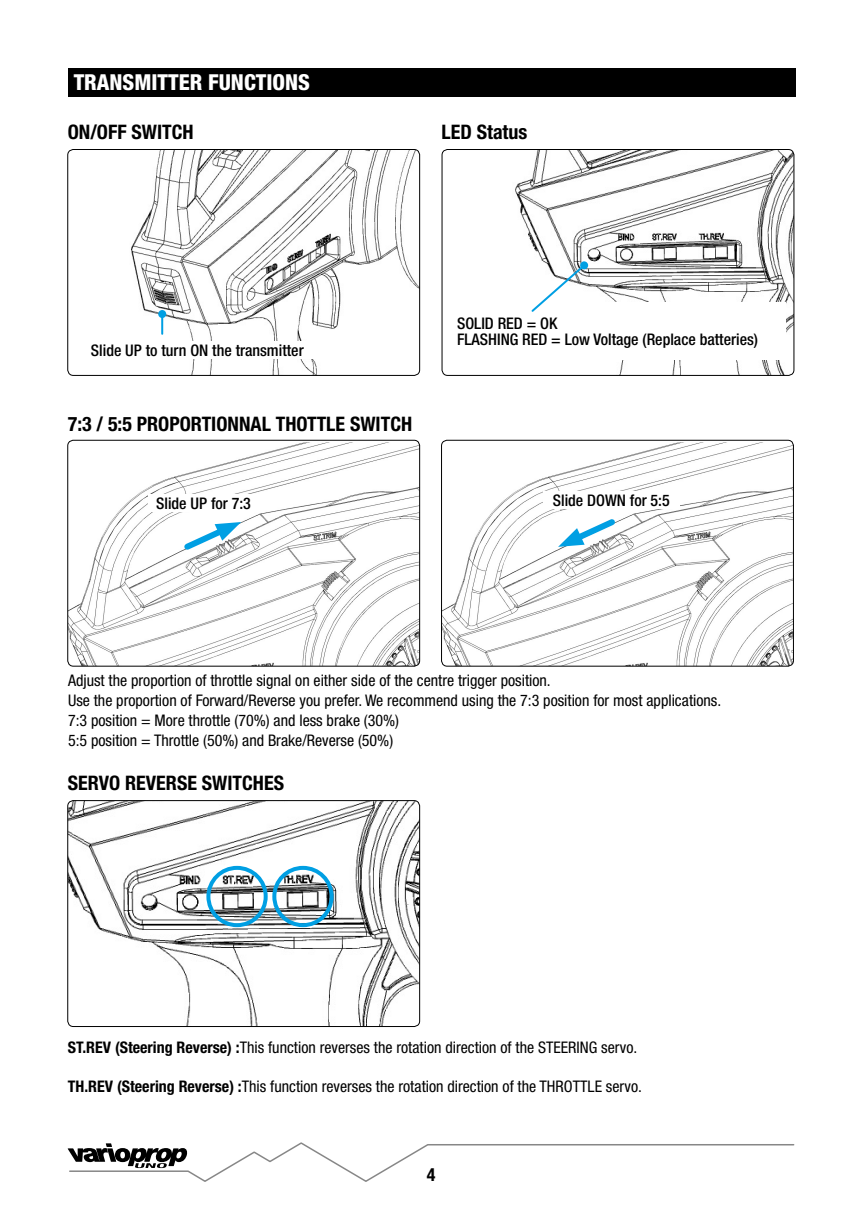
<style>
.page{position:relative;width:862px;height:1214px;background:#fff}
.page>*{position:absolute;margin:0;border:0;box-sizing:border-box;transform-origin:0 0}
.t1{font:800 condensed 22px "Helvetica Neue LT Std";color:#fff}
.t2{font:700 condensed 20px "Helvetica Neue LT Std";color:#000}
.t3{font:700 condensed 18px "Helvetica Neue LT Std";color:#000}
.t4{font:condensed 16px/20px "Helvetica Neue LT Std";color:#000}
.t5{font:500 condensed 16px/16px "Helvetica Neue LT Std";color:#000}
.s1{font-weight:700}
</style>
<div class="page">
<img style="left:131px;top:149px;width:289px;height:226px">
<div style="left:67px;top:149px;width:353px;height:227px;border:1px solid #000;border-radius:6px"></div>
<img style="left:68px;top:442px;width:352px;height:224px">
<div style="left:67px;top:439px;width:353px;height:227px;border:1px solid #000;border-radius:6px"></div>
<img style="left:441px;top:442px;width:352px;height:224px">
<div style="left:441px;top:439px;width:353px;height:227px;border:1px solid #000;border-radius:6px"></div>
<img style="left:515px;top:149px;width:279px;height:226px">
<div style="left:441px;top:149px;width:353px;height:227px;border:1px solid #000;border-radius:6px"></div>
<img style="left:68px;top:801px;width:352px;height:225px">
<div style="left:67px;top:800px;width:353px;height:226px;border:1px solid #000;border-radius:6px"></div>
<svg style="left:179px;top:520px;width:62px;height:34px"></svg>
<svg style="left:558px;top:514px;width:62px;height:34px"></svg>
<div style="left:206px;top:865px;width:62px;height:62px;border:4px solid #009fe3;border-radius:50%"></div>
<div style="left:272px;top:865px;width:62px;height:62px;border:4px solid #009fe3;border-radius:50%"></div>
<div style="left:77px;top:341px;width:240px;height:18px;background:#fff"></div>
<div style="left:149px;top:494px;width:110px;height:17px;background:#fff"></div>
<div style="left:543px;top:491px;width:136px;height:18px;background:#fff"></div>
<div style="left:457px;top:302px;width:329px;height:58px;background:#fff"></div>
<hr style="left:161px;top:314px;width:2px;height:20px;background:#009fe3">
<div style="left:158px;top:310px;width:8px;height:8px;background:#009fe3;border-radius:50%"></div>
<svg style="left:530px;top:262px;width:57px;height:50px"></svg>
<div style="left:580px;top:261px;width:8px;height:8px;background:#009fe3;border-radius:50%"></div>
<svg style="left:68px;top:1142px;width:727px;height:40px"></svg>
<div style="left:68px;top:68px;width:727px;height:28px;background:#000"></div>
<h1 class="t1" style="left:74px;top:69px;width:238px">TRANSMITTER FUNCTIONS</h1>
<p class="t2" style="left:68px;top:120px;width:127px">ON/OFF SWITCH</p>
<p class="t2" style="left:441px;top:120px;width:87px">LED Status</p>
<p class="t5" style="left:91px;top:342px;width:214px">Slide UP to turn ON the transmitter</p>
<p class="t2" style="left:68px;top:411px;width:346px">7:3 / 5:5 PROPORTIONNAL THOTTLE SWITCH</p>
<p class="t5" style="left:457px;top:315px;width:302px">SOLID RED = OK<br>FLASHING RED = Low Voltage (Replace batteries)</p>
<p class="t5" style="left:156px;top:495px;width:96px">Slide UP for 7:3</p>
<p class="t5" style="left:553px;top:492px;width:118px">Slide DOWN for 5:5</p>
<p class="t4" style="left:68px;top:670px;width:655px">Adjust the proportion of throttle signal on either side of the centre trigger position.<br>Use the proportion of Forward/Reverse you prefer. We recommend using the 7:3 position for most applications.<br>7:3 position = More throttle (70%) and less brake (30%)<br>5:5 position = Throttle (50%) and Brake/Reverse (50%)</p>
<p class="t2" style="left:68px;top:770px;width:218px">SERVO REVERSE SWITCHES</p>
<p class="t4" style="left:68px;top:1037px;width:571px"><span class="s1">ST.REV (Steering Reverse) :</span>This function reverses the rotation direction of the STEERING servo.</p>
<p class="t4" style="left:68px;top:1075px;width:575px"><span class="s1">TH.REV (Steering Reverse) :</span>This function reverses the rotation direction of the THROTTLE servo.</p>
<p class="t3" style="left:427px;top:1163px;width:10px">4</p>
</div>
